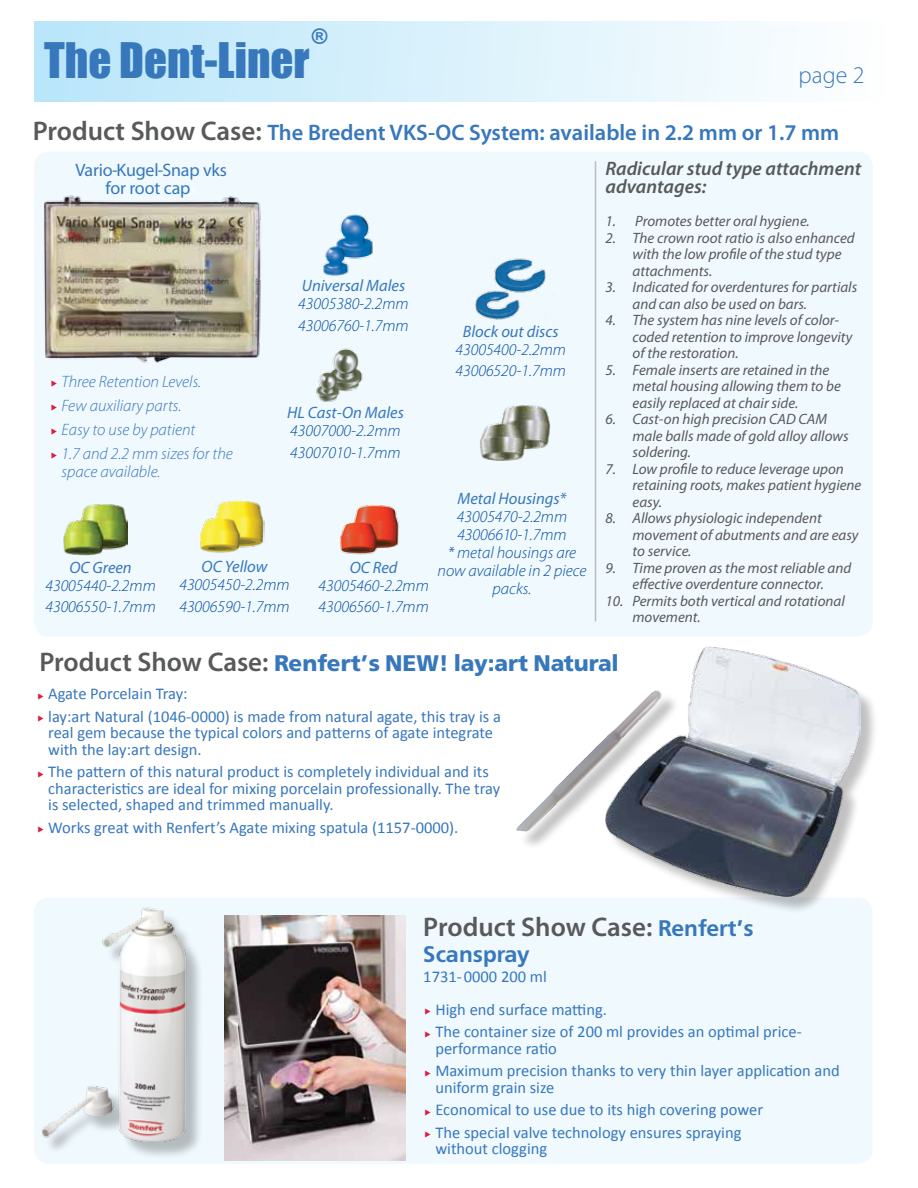
<style>
.page{position:relative;width:918px;height:1188px;background:#fff}
.page>*{position:absolute;margin:0;border:0;box-sizing:border-box;transform-origin:0 0}
.t1{font:45px "Impact";color:#3777bc}
.t2{font:600 27px "Myriad Pro";color:#58595b}
.t3{font:300 24px "Myriad Pro";color:#3777bc}
.t4{font:600 22.5px "Myriad Pro";color:#3777bc}
.t5{font:700 22.5px "Free Set";color:#3777bc}
.t6{font:600 22.5px "Free Set";color:#3777bc}
.t7{font:21px "Impact";color:#3777bc}
.t8{font:italic 600 19.5px/18px "Myriad Pro";color:#58595b}
.t9{font:18px/18px "Myriad Pro";letter-spacing:-.01em;color:#3777bc;text-align:center}
.t10{font:16.5px/16.5px "Calibri";color:#3777bc}
.t11{font:italic 300 16.5px/21.6px "Myriad Pro";color:#034ea2}
.t12{font:italic 300 16.5px/24px "Myriad Pro";color:#3777bc}
.t13{font:italic 16.5px "Myriad Pro";color:#3777bc}
.t14{font:italic 15px/16.5px "Myriad Pro";color:#58595b}
.s1{font-size:27px;color:#58595b}
.s2{font-family:"Minion Pro";color:#fff}
.s3{font-family:"Myriad Pro";font-weight:600;font-size:27px;color:#58595b}
.s4{font-family:"Free Set";font-size:22.5px;color:#3777bc}
</style>
<div class="page">
<div style="left:34px;top:152px;width:839px;height:485px;background:#f0f9fe;border-radius:15px"></div>
<div style="left:34px;top:898px;width:839px;height:266px;background:#f0f9fe;border-radius:15px"></div>
<div style="left:34px;top:21px;width:851px;height:81px;background:linear-gradient(to right,#b9e6fa,#fefefe)"></div>
<img style="left:35px;top:899px;width:165px;height:257px">
<img style="left:225px;top:916px;width:181px;height:244px">
<img style="left:63px;top:504px;width:65px;height:52px">
<img style="left:200px;top:500px;width:65px;height:53px">
<img style="left:340px;top:505px;width:59px;height:50px">
<img style="left:475px;top:258px;width:71px;height:62px">
<img style="left:480px;top:405px;width:70px;height:56px">
<img style="left:323px;top:214px;width:50px;height:62px">
<img style="left:316px;top:348px;width:47px;height:54px">
<img style="left:44px;top:195px;width:217px;height:168px">
<hr style="left:595px;top:161px;width:1px;height:460px;background:#bcbec0">
<div style="left:608px;top:649px;width:270px;height:265px;background:#000;opacity:.25"></div>
<img style="left:608px;top:647px;width:253px;height:249px">
<div style="left:518px;top:692px;width:161px;height:158px;background:#000;opacity:.25"></div>
<img style="left:516px;top:690px;width:146px;height:142px">
<h3 class="t7" style="left:312px;top:19px;width:18px">®</h3>
<h1 class="t1" style="left:44px;top:25px;width:267px">The Dent-Liner</h1>
<h3 class="t3" style="left:799px;top:60px;width:67px">page 2</h3>
<h3 class="t4" style="left:33px;top:118px;width:808px"><span class="s1">Product Show Case:</span> The Bredent VKS-OC System: available in 2.2 mm or 1.7 mm</h3>
<h3 class="t8" style="left:606px;top:159px;width:257px">Radicular stud type attachment advantages:</h3>
<p class="t14" style="left:606px;top:213px;width:206px">1. Promotes better oral hygiene.</p>
<p class="t14" style="left:633px;top:229px;width:224px;text-indent:-27px">2. The crown root ratio is also enhanced with the low profile of the stud type attachments.</p>
<p class="t14" style="left:633px;top:279px;width:226px;text-indent:-27px">3. Indicated for overdentures for partials and can also be used on bars.</p>
<p class="t14" style="left:633px;top:312px;width:221px;text-indent:-27px">4. The system has nine levels of color&shy;coded retention to improve longevity of the restoration.</p>
<p class="t14" style="left:633px;top:361px;width:210px;text-indent:-27px">5. Female inserts are retained in the metal housing allowing them to be easily replaced at chair side.</p>
<p class="t14" style="left:633px;top:411px;width:218px;text-indent:-27px">6. Cast-on high precision CAD CAM male balls made of gold alloy allows soldering.</p>
<p class="t14" style="left:633px;top:460px;width:230px;text-indent:-27px">7. Low profile to reduce leverage upon retaining roots, makes patient hygiene easy.</p>
<p class="t14" style="left:633px;top:510px;width:228px;text-indent:-27px">8. Allows physiologic independent movement of abutments and are easy to service.</p>
<p class="t14" style="left:606px;top:559px;width:247px;text-align:center">9. Time proven as the most reliable and effective overdenture connector.</p>
<p class="t14" style="left:633px;top:592px;width:214px;text-indent:-27px">10. Permits both vertical and rotational movement.</p>
<p class="t9" style="left:75px;top:161px;width:153px">Vario-Kugel-Snap vks for root cap<span class="s2">s</span></p>
<p class="t13" style="left:302px;top:276px;width:105px">Universal Males</p>
<p class="t11" style="left:298px;top:293px;width:112px">43005380-2.2mm<br>43006760-1.7mm</p>
<p class="t13" style="left:463px;top:321px;width:97px">Block out discs</p>
<p class="t11" style="left:456px;top:338px;width:112px">43005400-2.2mm<br>43006520-1.7mm</p>
<p class="t12" style="left:62px;top:369px;width:173px">Three Retention Levels.<br>Few auxiliary parts.<br>Easy to use by patient<br>1.7 and 2.2 mm sizes for the</p>
<p class="t12" style="left:62px;top:459px;width:100px">space available.</p>
<p class="t13" style="left:287px;top:403px;width:118px">HL Cast-On Males</p>
<p class="t11" style="left:290px;top:420px;width:112px">43007000-2.2mm<br>43007010-1.7mm</p>
<p class="t13" style="left:458px;top:489px;width:110px">Metal Housings*</p>
<p class="t11" style="left:438px;top:508px;width:150px;line-height:18px;text-align:center">43005470-2.2mm<br>43006610-1.7mm<br>* metal housings are now available in 2 piece packs.</p>
<p class="t13" style="left:202px;top:557px;width:67px">OC Yellow</p>
<p class="t11" style="left:179px;top:574px;width:112px">43005450-2.2mm<br>43006590-1.7mm</p>
<p class="t13" style="left:350px;top:557px;width:49px">OC Red</p>
<p class="t11" style="left:319px;top:574px;width:112px">43005460-2.2mm<br>43006560-1.7mm</p>
<p class="t13" style="left:69px;top:557px;width:64px">OC Green</p>
<p class="t11" style="left:45px;top:574px;width:112px">43005440-2.2mm<br>43006550-1.7mm</p>
<h3 class="t5" style="left:40px;top:650px;width:580px"><span class="s3">Product Show Case:</span> Renfert’s NEW! lay:art Natural</h3>
<p class="t10" style="left:48px;top:682px;width:454px;line-height:22.5px">Agate Porcelain Tray:<br>lay:art Natural (1046-0000) is made from natural agate, this tray is a</p>
<p class="t10" style="left:48px;top:724px;width:446px">real gem because the typical colors and patterns of agate integrate with the lay:art design.</p>
<p class="t10" style="left:48px;top:763px;width:454px">The pattern of this natural product is completely individual and its characteristics are ideal for mixing porcelain professionally. The tray is selected, shaped and trimmed manually.</p>
<p class="t10" style="left:48px;top:818px;width:412px">Works great with Renfert’s Agate mixing spatula (1157-0000).</p>
<h2 class="t2" style="left:423px;top:910px;width:332px">Product Show Case: <span class="s4">Renfert’s</span></h2>
<h3 class="t6" style="left:423px;top:941px;width:108px">Scanspray</h3>
<p class="t10" style="left:435px;top:959px;width:173px;line-height:33px;text-indent:-12px">1731-0000 200 ml<br>High end surface matting.</p>
<p class="t10" style="left:435px;top:1023px;width:368px">The container size of 200 ml provides an optimal price&shy;performance ratio</p>
<p class="t10" style="left:435px;top:1062px;width:406px">Maximum precision thanks to very thin layer application and uniform grain size</p>
<p class="t10" style="left:435px;top:1098px;width:329px;line-height:22.5px">Economical to use due to its high covering power<br>The special valve technology ensures spraying</p>
<p class="t10" style="left:435px;top:1140px;width:113px">without clogging</p>
</div>
